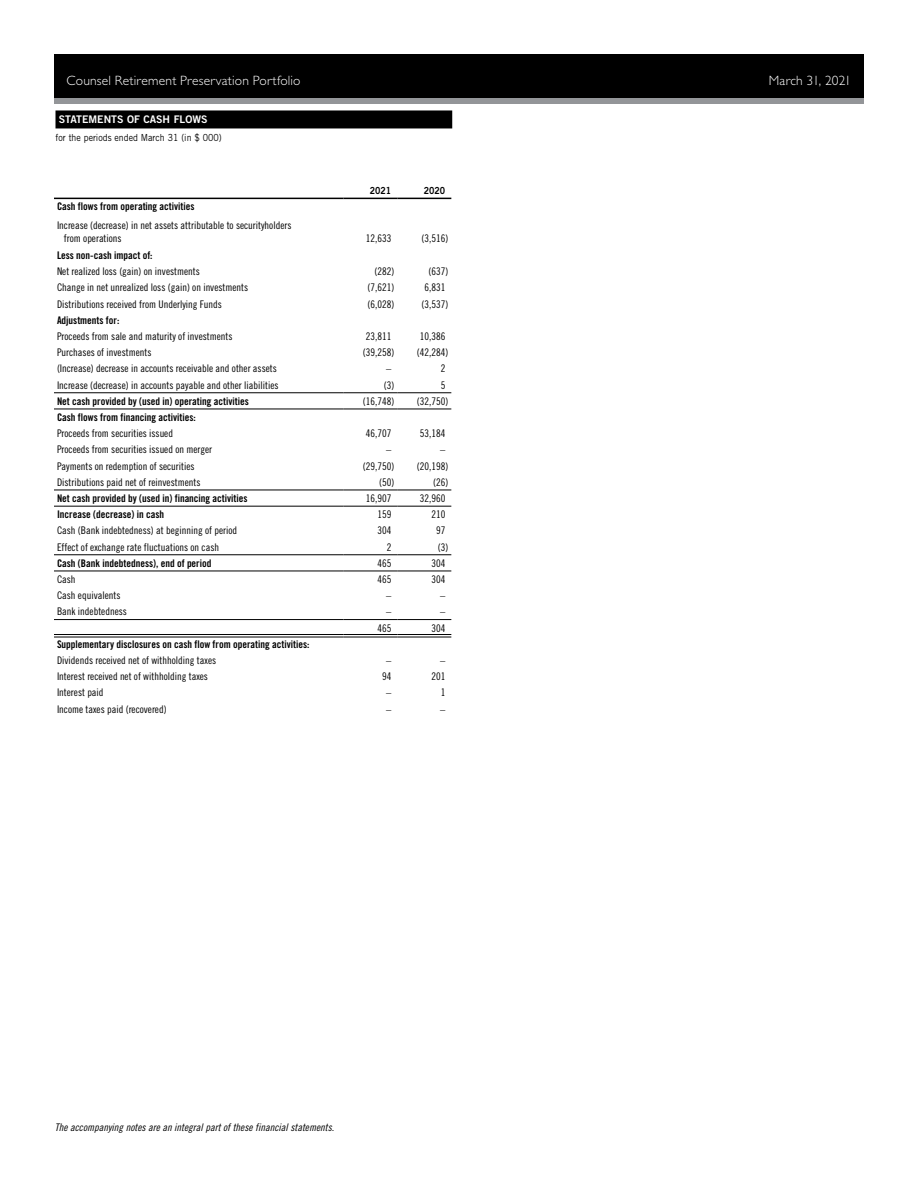
<style>
.page{position:relative;width:918px;height:1188px;background:#fff}
.page>*{position:absolute;margin:0;border:0;box-sizing:border-box;transform-origin:0 0}
.t1{font:300 13.5px "Gill Sans Std";letter-spacing:.015em;color:#fff}
.FS-TB-Text-numbers{font:10.5px/13.5px "Trade Gothic LT Std Cn 18";color:#000}
.t2{font:10.5px "Trade Gothic LT Std Bd Cn 20";color:#000}
.t3{font:10.5px "Trade Gothic LT Std Cn 18 Obl";color:#000}
.t4{font:10.5px "Trade Gothic LT Std Bd 2";color:#fff}
.t5{font:9.75px "Trade Gothic LT Std";color:#000;scale:.9 1}
.FS-TB-Text-numbers-2{font:9.75px "Trade Gothic LT Std Bd 2";color:#000;scale:.9 1}
</style>
<div class="page">
<div style="left:54px;top:54px;width:810px;height:46px;background:#000"></div>
<div style="left:54px;top:98px;width:810px;height:5px;background:#939598"></div>
<div style="left:56px;top:110px;width:396px;height:18px;background:#000"></div>
<hr style="left:54px;top:198px;width:289px;height:1px;background:#000">
<hr style="left:343px;top:198px;width:54px;height:1px;background:#000">
<hr style="left:397px;top:198px;width:54px;height:1px;background:#000">
<hr style="left:54px;top:392px;width:289px;height:1px;background:#000">
<hr style="left:343px;top:392px;width:54px;height:1px;background:#000">
<hr style="left:397px;top:392px;width:54px;height:1px;background:#000">
<hr style="left:54px;top:409px;width:289px;height:1px;background:#000">
<hr style="left:343px;top:409px;width:54px;height:1px;background:#000">
<hr style="left:397px;top:409px;width:54px;height:1px;background:#000">
<hr style="left:54px;top:554px;width:289px;height:1px;background:#000">
<hr style="left:343px;top:554px;width:54px;height:1px;background:#000">
<hr style="left:397px;top:554px;width:54px;height:1px;background:#000">
<hr style="left:54px;top:571px;width:289px;height:1px;background:#000">
<hr style="left:343px;top:571px;width:54px;height:1px;background:#000">
<hr style="left:397px;top:571px;width:54px;height:1px;background:#000">
<hr style="left:54px;top:490px;width:289px;height:1px;background:#000">
<hr style="left:343px;top:490px;width:54px;height:1px;background:#000">
<hr style="left:397px;top:490px;width:54px;height:1px;background:#000">
<hr style="left:54px;top:506px;width:289px;height:1px;background:#000">
<hr style="left:343px;top:506px;width:54px;height:1px;background:#000">
<hr style="left:397px;top:506px;width:54px;height:1px;background:#000">
<hr style="left:54px;top:619px;width:289px;height:1px;background:#000">
<hr style="left:343px;top:619px;width:54px;height:1px;background:#000">
<hr style="left:397px;top:619px;width:54px;height:1px;background:#000">
<hr style="left:54px;top:634px;width:289px;height:1px;background:#000">
<hr style="left:54px;top:637px;width:289px;height:1px;background:#000">
<hr style="left:343px;top:634px;width:54px;height:1px;background:#000">
<hr style="left:343px;top:637px;width:54px;height:1px;background:#000">
<hr style="left:397px;top:634px;width:54px;height:1px;background:#000">
<hr style="left:397px;top:637px;width:54px;height:1px;background:#000">
<p class="t1" style="left:67px;top:72px;width:235px">Counsel Retirement Preservation Portfolio</p>
<p class="t1" style="left:769px;top:72px;width:84px">March 31, 2021</p>
<p class="t4" style="left:59px;top:113px;width:150px">STATEMENTS OF CASH FLOWS</p>
<p class="t5" style="left:56px;top:132px;width:186px">for the periods ended March 31 (in $ 000)</p>
<p class="t2" style="left:57px;top:200px;width:139px">Cash flows from operating activities</p>
<p class="FS-TB-Text-numbers" style="left:64px;top:218px;width:229px;text-indent:-7px">Increase (decrease) in net assets attributable to securityholders from operations</p>
<p class="FS-TB-Text-numbers-2" style="left:370px;top:184px;width:25px">2021</p>
<p class="FS-TB-Text-numbers-2" style="left:424px;top:184px;width:25px">2020</p>
<p class="FS-TB-Text-numbers" style="left:366px;top:232px;width:27px">12,633</p>
<p class="FS-TB-Text-numbers" style="left:421px;top:232px;width:28px">(3,516)</p>
<p class="t2" style="left:57px;top:249px;width:97px">Less non-cash impact of:</p>
<p class="FS-TB-Text-numbers" style="left:57px;top:265px;width:144px">Net realized loss (gain) on investments</p>
<p class="FS-TB-Text-numbers" style="left:374px;top:265px;width:21px">(282)</p>
<p class="FS-TB-Text-numbers" style="left:428px;top:265px;width:21px">(637)</p>
<p class="FS-TB-Text-numbers" style="left:57px;top:281px;width:193px">Change in net unrealized loss (gain) on investments</p>
<p class="FS-TB-Text-numbers" style="left:367px;top:281px;width:28px">(7,621)</p>
<p class="FS-TB-Text-numbers" style="left:424px;top:281px;width:22px">6,831</p>
<p class="FS-TB-Text-numbers" style="left:57px;top:297px;width:167px">Distributions received from Underlying Funds</p>
<p class="FS-TB-Text-numbers" style="left:367px;top:297px;width:28px">(6,028)</p>
<p class="FS-TB-Text-numbers" style="left:421px;top:297px;width:28px">(3,537)</p>
<p class="t2" style="left:57px;top:314px;width:64px">Adjustments for:</p>
<p class="FS-TB-Text-numbers" style="left:57px;top:329px;width:177px">Proceeds from sale and maturity of investments</p>
<p class="FS-TB-Text-numbers" style="left:366px;top:329px;width:27px">23,811</p>
<p class="FS-TB-Text-numbers" style="left:420px;top:329px;width:27px">10,386</p>
<p class="FS-TB-Text-numbers" style="left:57px;top:346px;width:96px">Purchases of investments</p>
<p class="FS-TB-Text-numbers" style="left:363px;top:346px;width:33px">(39,258)</p>
<p class="FS-TB-Text-numbers" style="left:417px;top:346px;width:33px">(42,284)</p>
<p class="FS-TB-Text-numbers" style="left:57px;top:362px;width:221px">(Increase) decrease in accounts receivable and other assets</p>
<p class="FS-TB-Text-numbers" style="left:386px;top:362px;width:7px">–</p>
<p class="FS-TB-Text-numbers" style="left:441px;top:362px;width:6px">2</p>
<p class="FS-TB-Text-numbers" style="left:57px;top:378px;width:223px">Increase (decrease) in accounts payable and other liabilities</p>
<p class="FS-TB-Text-numbers" style="left:384px;top:378px;width:12px">(3)</p>
<p class="FS-TB-Text-numbers" style="left:441px;top:378px;width:6px">5</p>
<p class="t2" style="left:57px;top:395px;width:193px">Net cash provided by (used in) operating activities</p>
<p class="FS-TB-Text-numbers" style="left:363px;top:394px;width:33px">(16,748)</p>
<p class="FS-TB-Text-numbers" style="left:417px;top:394px;width:33px">(32,750)</p>
<p class="t2" style="left:57px;top:411px;width:140px">Cash flows from financing activities:</p>
<p class="FS-TB-Text-numbers" style="left:57px;top:427px;width:118px">Proceeds from securities issued</p>
<p class="FS-TB-Text-numbers" style="left:366px;top:427px;width:27px">46,707</p>
<p class="FS-TB-Text-numbers" style="left:420px;top:427px;width:27px">53,184</p>
<p class="FS-TB-Text-numbers" style="left:57px;top:443px;width:157px">Proceeds from securities issued on merger</p>
<p class="FS-TB-Text-numbers" style="left:386px;top:443px;width:7px">–</p>
<p class="FS-TB-Text-numbers" style="left:440px;top:443px;width:7px">–</p>
<p class="FS-TB-Text-numbers" style="left:57px;top:459px;width:139px">Payments on redemption of securities</p>
<p class="FS-TB-Text-numbers" style="left:363px;top:459px;width:33px">(29,750)</p>
<p class="FS-TB-Text-numbers" style="left:417px;top:459px;width:33px">(20,198)</p>
<p class="FS-TB-Text-numbers" style="left:57px;top:475px;width:145px">Distributions paid net of reinvestments</p>
<p class="FS-TB-Text-numbers" style="left:379px;top:475px;width:17px">(50)</p>
<p class="FS-TB-Text-numbers" style="left:433px;top:475px;width:17px">(26)</p>
<p class="t2" style="left:57px;top:492px;width:192px">Net cash provided by (used in) financing activities</p>
<p class="FS-TB-Text-numbers" style="left:366px;top:491px;width:27px">16,907</p>
<p class="FS-TB-Text-numbers" style="left:420px;top:491px;width:27px">32,960</p>
<p class="t2" style="left:57px;top:508px;width:109px">Increase (decrease) in cash</p>
<p class="FS-TB-Text-numbers" style="left:377px;top:508px;width:15px">159</p>
<p class="FS-TB-Text-numbers" style="left:431px;top:508px;width:15px">210</p>
<p class="FS-TB-Text-numbers" style="left:57px;top:524px;width:182px">Cash (Bank indebtedness) at beginning of period</p>
<p class="FS-TB-Text-numbers" style="left:377px;top:524px;width:15px">304</p>
<p class="FS-TB-Text-numbers" style="left:436px;top:524px;width:11px">97</p>
<p class="FS-TB-Text-numbers" style="left:57px;top:540px;width:164px">Effect of exchange rate fluctuations on cash</p>
<p class="FS-TB-Text-numbers" style="left:387px;top:540px;width:6px">2</p>
<p class="FS-TB-Text-numbers" style="left:438px;top:540px;width:12px">(3)</p>
<p class="t2" style="left:57px;top:557px;width:156px">Cash (Bank indebtedness), end of period</p>
<p class="FS-TB-Text-numbers" style="left:377px;top:556px;width:15px">465</p>
<p class="FS-TB-Text-numbers" style="left:431px;top:556px;width:15px">304</p>
<p class="FS-TB-Text-numbers" style="left:57px;top:572px;width:20px">Cash</p>
<p class="FS-TB-Text-numbers" style="left:377px;top:572px;width:15px">465</p>
<p class="FS-TB-Text-numbers" style="left:431px;top:572px;width:15px">304</p>
<p class="FS-TB-Text-numbers" style="left:57px;top:589px;width:65px">Cash equivalents</p>
<p class="FS-TB-Text-numbers" style="left:386px;top:589px;width:7px">–</p>
<p class="FS-TB-Text-numbers" style="left:440px;top:589px;width:7px">–</p>
<p class="FS-TB-Text-numbers" style="left:57px;top:605px;width:71px">Bank indebtedness</p>
<p class="FS-TB-Text-numbers" style="left:386px;top:605px;width:7px">–</p>
<p class="FS-TB-Text-numbers" style="left:440px;top:605px;width:7px">–</p>
<p class="FS-TB-Text-numbers" style="left:377px;top:621px;width:15px">465</p>
<p class="FS-TB-Text-numbers" style="left:431px;top:621px;width:15px">304</p>
<p class="t2" style="left:57px;top:638px;width:254px">Supplementary disclosures on cash flow from operating activities:</p>
<p class="FS-TB-Text-numbers" style="left:57px;top:653px;width:161px">Dividends received net of withholding taxes</p>
<p class="FS-TB-Text-numbers" style="left:386px;top:653px;width:7px">–</p>
<p class="FS-TB-Text-numbers" style="left:440px;top:653px;width:7px">–</p>
<p class="FS-TB-Text-numbers" style="left:57px;top:670px;width:153px">Interest received net of withholding taxes</p>
<p class="FS-TB-Text-numbers" style="left:382px;top:670px;width:11px">94</p>
<p class="FS-TB-Text-numbers" style="left:431px;top:670px;width:15px">201</p>
<p class="FS-TB-Text-numbers" style="left:57px;top:686px;width:48px">Interest paid</p>
<p class="FS-TB-Text-numbers" style="left:386px;top:686px;width:7px">–</p>
<p class="FS-TB-Text-numbers" style="left:441px;top:686px;width:6px">1</p>
<p class="FS-TB-Text-numbers" style="left:57px;top:702px;width:111px">Income taxes paid (recovered)</p>
<p class="FS-TB-Text-numbers" style="left:386px;top:702px;width:7px">–</p>
<p class="FS-TB-Text-numbers" style="left:440px;top:702px;width:7px">–</p>
<p class="t3" style="left:55px;top:1121px;width:281px">The accompanying notes are an integral part of these financial statements.</p>
</div>
